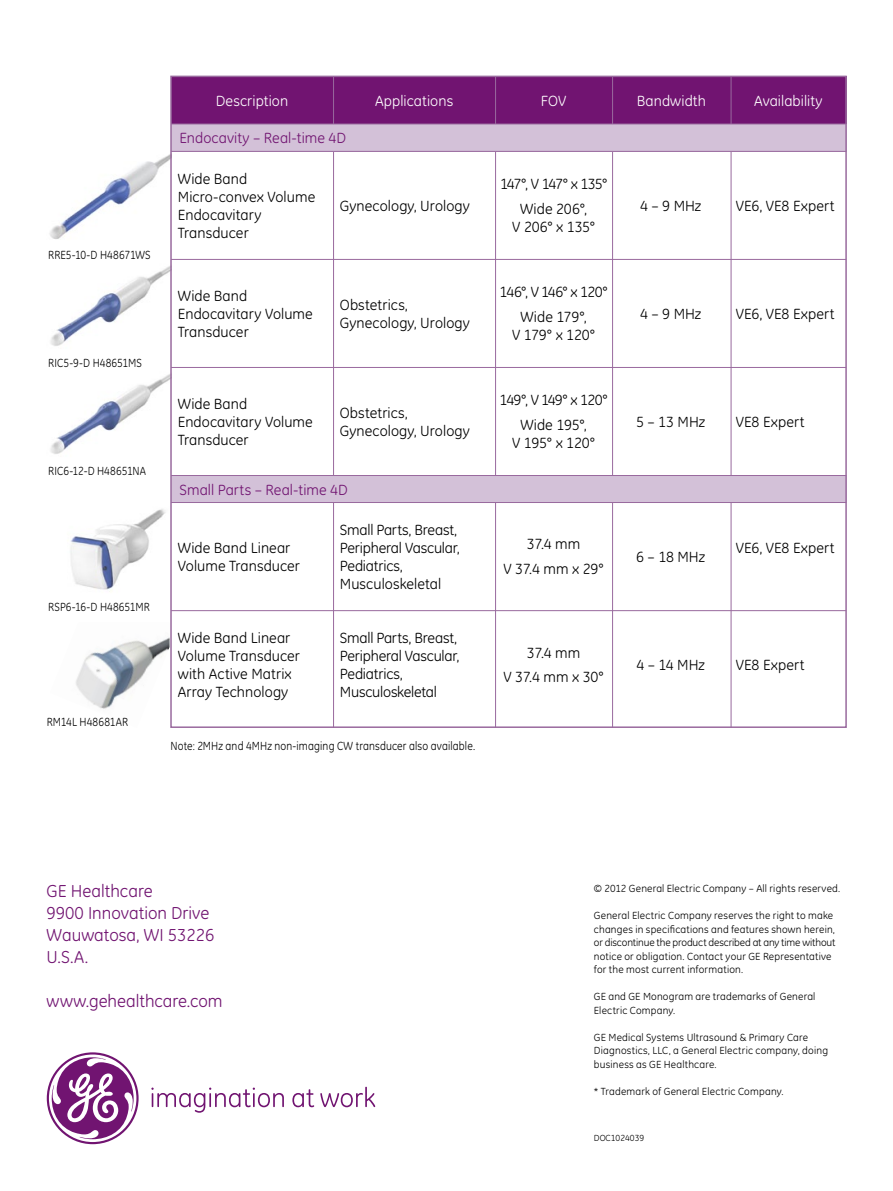
<style>
.page{position:relative;width:893px;height:1191px;background:#fff}
.page>*{position:absolute;margin:0;border:0;box-sizing:border-box;transform-origin:0 0}
.t1{font:17.7px/22px "GE Inspira";color:#711471}
.t2{font:15px/18px "GE Inspira";letter-spacing:.005em;color:#000}
.t3{font:15px/18px "GE Inspira";letter-spacing:-.015em;color:#000}
.t4{font:15px "GE Inspira";letter-spacing:.005em;color:#fff}
.t5{font:15px "GE Inspira";letter-spacing:.005em;color:#711471}
.t6{font:15px/24.8px "GE Inspira";letter-spacing:-.03em;color:#000;text-align:center}
.t7{font:15px/24.8px "GE Inspira";letter-spacing:-.025em;color:#000;text-align:center}
.t8{font:15px/24.8px "GE Inspira";letter-spacing:-.04em;color:#000;text-align:center}
.t9{font:12px "GE Inspira";letter-spacing:.01em;color:#000;scale:.9 1}
.t10{font:10.5px/13.5px "GE Inspira";letter-spacing:.015em;color:#000}
.t11{font:9px "GE Inspira";color:#000}
</style>
<div class="page">
<svg style="left:151px;top:1087px;width:133px;height:25px"></svg>
<svg style="left:292px;top:1089px;width:22px;height:18px"></svg>
<svg style="left:320px;top:1086px;width:55px;height:21px"></svg>
<svg style="left:47px;top:1052px;width:92px;height:92px"></svg>
<img style="left:49px;top:154px;width:121px;height:85px">
<img style="left:50px;top:266px;width:120px;height:80px">
<img style="left:50px;top:374px;width:120px;height:80px">
<img style="left:70px;top:509px;width:96px;height:81px">
<div style="left:171px;top:76px;width:675px;height:48px;background:#711471"></div>
<hr style="left:333px;top:76px;width:1px;height:652px;background:#996a9e">
<hr style="left:495px;top:76px;width:1px;height:652px;background:#996a9e">
<hr style="left:612px;top:76px;width:1px;height:652px;background:#996a9e">
<hr style="left:731px;top:76px;width:1px;height:652px;background:#996a9e">
<div style="left:171px;top:475px;width:675px;height:27px;background:#d3c1d8"></div>
<div style="left:171px;top:124px;width:675px;height:27px;background:#d3c1d8"></div>
<hr style="left:171px;top:124px;width:675px;height:1px;background:#996a9e">
<hr style="left:171px;top:151px;width:675px;height:1px;background:#996a9e">
<hr style="left:171px;top:259px;width:675px;height:1px;background:#996a9e">
<hr style="left:171px;top:367px;width:675px;height:1px;background:#996a9e">
<hr style="left:171px;top:610px;width:675px;height:1px;background:#996a9e">
<hr style="left:171px;top:475px;width:675px;height:1px;background:#996a9e">
<hr style="left:171px;top:502px;width:675px;height:1px;background:#996a9e">
<img style="left:76px;top:637px;width:94px;height:72px">
<p class="t4" style="left:216px;top:92px;width:74px">Description</p>
<p class="t4" style="left:375px;top:92px;width:80px">Applications</p>
<p class="t4" style="left:541px;top:92px;width:27px">FOV</p>
<p class="t4" style="left:637px;top:92px;width:71px">Bandwidth</p>
<p class="t4" style="left:754px;top:92px;width:70px">Availability</p>
<p class="t5" style="left:179px;top:129px;width:168px">Endocavity – Real-time 4D</p>
<p class="t9" style="left:48px;top:248px;width:115px">RRE5-10-D H48671WS</p>
<p class="t9" style="left:48px;top:356px;width:106px">RIC5-9-D H48651MS</p>
<p class="t9" style="left:48px;top:464px;width:110px">RIC6-12-D H48651NA</p>
<p class="t9" style="left:48px;top:599px;width:114px">RSP6-16-D H48651MR</p>
<p class="t9" style="left:47px;top:715px;width:92px">RM14L H48681AR</p>
<p class="t2" style="left:178px;top:169px;width:139px">Wide Band<br>Micro-convex Volume<br>Endocavitary<br>Transducer</p>
<p class="t2" style="left:340px;top:196px;width:132px">Gynecology, Urology</p>
<p class="t6" style="left:500px;top:172px;width:109px">147°, V 147° x 135°<br>Wide 206°,</p>
<p class="t2" style="left:512px;top:218px;width:84px">V 206° x 135°</p>
<p class="t2" style="left:178px;top:286px;width:136px">Wide Band<br>Endocavitary Volume<br>Transducer</p>
<p class="t2" style="left:340px;top:295px;width:132px">Obstetrics,<br>Gynecology, Urology</p>
<p class="t7" style="left:500px;top:280px;width:110px">146°, V 146° x 120°<br>Wide 179°,</p>
<p class="t2" style="left:512px;top:326px;width:85px">V 179° x 120°</p>
<p class="t2" style="left:178px;top:394px;width:136px">Wide Band<br>Endocavitary Volume<br>Transducer</p>
<p class="t2" style="left:340px;top:403px;width:132px">Obstetrics,<br>Gynecology, Urology</p>
<p class="t8" style="left:500px;top:388px;width:110px">149°, V 149° x 120°<br>Wide 195°,</p>
<p class="t2" style="left:512px;top:434px;width:85px">V 195° x 120°</p>
<p class="t5" style="left:179px;top:481px;width:170px">Small Parts – Real-time 4D</p>
<p class="t2" style="left:178px;top:538px;width:124px">Wide Band Linear<br>Volume Transducer</p>
<p class="t2" style="left:340px;top:520px;width:121px">Small Parts, Breast,<br>Peripheral Vascular,<br>Pediatrics,<br>Musculoskeletal</p>
<p class="t2" style="left:178px;top:628px;width:124px">Wide Band Linear<br>Volume Transducer with Active Matrix<br>Array Technology</p>
<p class="t3" style="left:340px;top:628px;width:121px">Small Parts, Breast,<br>Peripheral Vascular,<br>Pediatrics,<br>Musculoskeletal</p>
<p class="t9" style="left:171px;top:739px;width:340px">Note: 2MHz and 4MHz non-imaging CW transducer also available.</p>
<p class="t2" style="left:503px;top:532px;width:102px;line-height:24.8px;text-align:center">37.4 mm<br>V 37.4 mm x 29°</p>
<p class="t2" style="left:503px;top:640px;width:102px;line-height:24.8px;text-align:center">37.4 mm<br>V 37.4 mm x 30°</p>
<p class="t2" style="left:640px;top:196px;width:63px">4 – 9 MHz</p>
<p class="t2" style="left:736px;top:196px;width:100px">VE6, VE8 Expert</p>
<p class="t2" style="left:640px;top:304px;width:63px">4 – 9 MHz</p>
<p class="t2" style="left:736px;top:304px;width:100px">VE6, VE8 Expert</p>
<p class="t2" style="left:636px;top:412px;width:71px">5 – 13 MHz</p>
<p class="t2" style="left:736px;top:412px;width:70px">VE8 Expert</p>
<p class="t2" style="left:636px;top:547px;width:71px">6 – 18 MHz</p>
<p class="t2" style="left:736px;top:538px;width:100px">VE6, VE8 Expert</p>
<p class="t2" style="left:636px;top:655px;width:70px">4 – 14 MHz</p>
<p class="t2" style="left:736px;top:655px;width:70px">VE8 Expert</p>
<p class="t1" style="left:47px;top:879px;width:169px">GE Healthcare<br>9900 Innovation Drive<br>Wauwatosa, WI 53226<br>U.S.A.</p>
<p class="t1" style="left:47px;top:990px;width:178px">www.gehealthcare.com</p>
<p class="t10" style="left:594px;top:882px;width:248px">© 2012 General Electric Company – All rights reserved.</p>
<p class="t10" style="left:594px;top:909px;width:243px">General Electric Company reserves the right to make changes in specifications and features shown herein, or discontinue the product described at any time without notice or obligation. Contact your GE Representative for the most current information.</p>
<p class="t10" style="left:594px;top:990px;width:223px">GE and GE Monogram are trademarks of General<br>Electric Company.</p>
<p class="t10" style="left:594px;top:1030px;width:236px">GE Medical Systems Ultrasound &amp; Primary Care<br>Diagnostics, LLC, a General Electric company, doing business as GE Healthcare.</p>
<p class="t10" style="left:594px;top:1084px;width:191px">* Trademark of General Electric Company.</p>
<p class="t11" style="left:594px;top:1132px;width:52px">DOC1024039</p>
</div>
